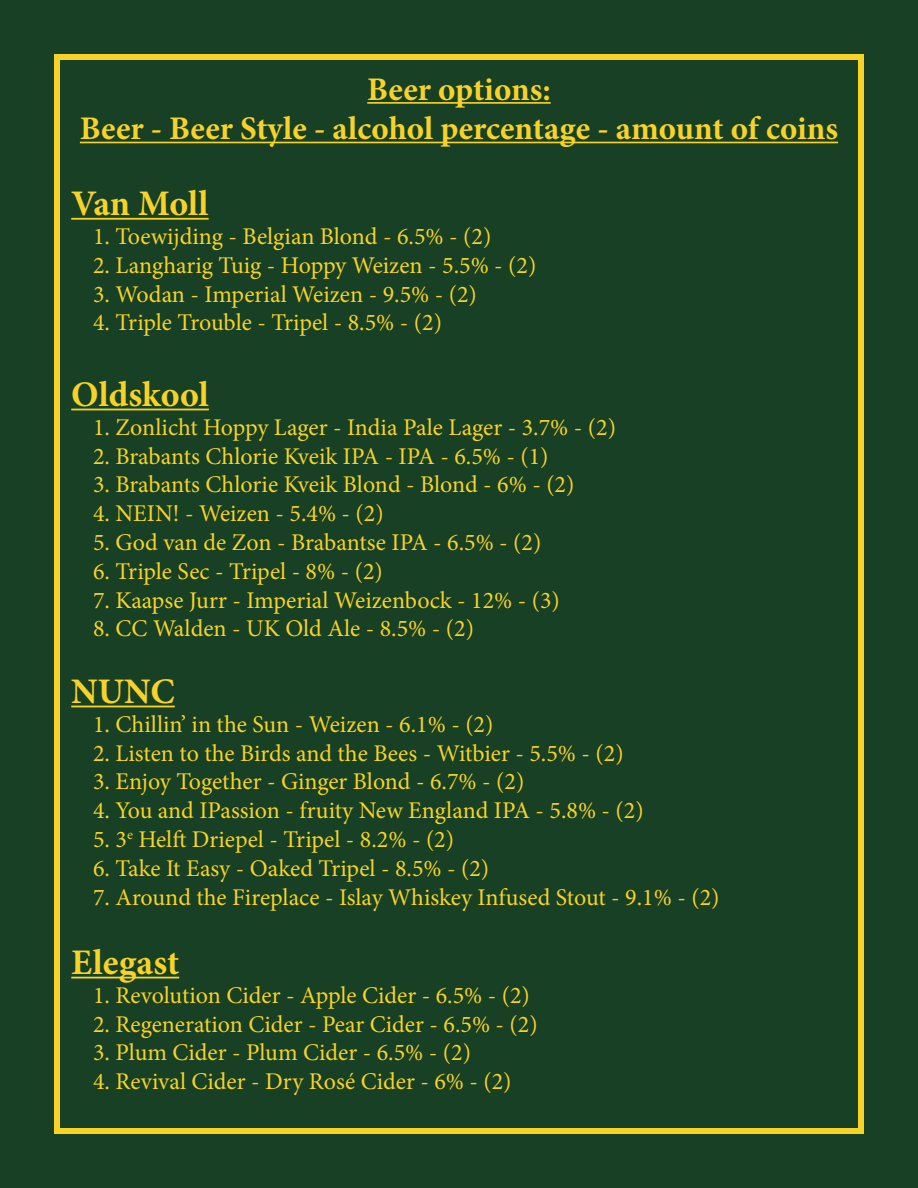
<style>
.page{position:relative;width:918px;height:1188px;background:#184025}
.page>*{position:absolute;margin:0;border:0;box-sizing:border-box;transform-origin:0 0}
.t1{font:700 36px "Minion Pro";color:#f7d328}
.t2{font:700 33px "Minion Pro";color:#f7d328}
.t3{font:24px "Minion Pro";color:#f7d328}
</style>
<div class="page">
<div style="left:54px;top:54px;width:810px;height:1080px;border:6px solid #f7d328"></div>
<hr style="left:71px;top:409px;width:138px;height:1px;background:#f7d328">
<hr style="left:71px;top:977px;width:108px;height:1px;background:#f7d328">
<hr style="left:71px;top:218px;width:138px;height:2px;background:#f7d328">
<hr style="left:71px;top:706px;width:104px;height:1px;background:#f7d328">
<hr style="left:367px;top:102px;width:184px;height:2px;background:#f7d328">
<hr style="left:80px;top:142px;width:758px;height:1px;background:#f7d328">
<p class="t2" style="left:367px;top:66px;width:185px">Beer options:</p>
<p class="t2" style="left:80px;top:105px;width:760px">Beer - Beer Style - alcohol percentage - amount of coins</p>
<p class="t1" style="left:71px;top:178px;width:139px">Van Moll</p>
<p class="t3" style="left:93px;top:220px;width:400px">1. Toewijding - Belgian Blond - 6.5% - (2)</p>
<p class="t3" style="left:93px;top:249px;width:445px">2. Langharig Tuig - Hoppy Weizen - 5.5% - (2)</p>
<p class="t3" style="left:93px;top:278px;width:385px">3. Wodan - Imperial Weizen - 9.5% - (2)</p>
<p class="t3" style="left:93px;top:307px;width:350px">4. Triple Trouble - Tripel - 8.5% - (2)</p>
<p class="t1" style="left:71px;top:369px;width:139px">Oldskool</p>
<p class="t3" style="left:93px;top:411px;width:524px">1. Zonlicht Hoppy Lager - India Pale Lager - 3.7% - (2)</p>
<p class="t3" style="left:93px;top:440px;width:457px">2. Brabants Chlorie Kveik IPA - IPA - 6.5% - (1)</p>
<p class="t3" style="left:93px;top:469px;width:483px">3. Brabants Chlorie Kveik Blond - Blond - 6% - (2)</p>
<p class="t3" style="left:93px;top:497px;width:292px">4. NEIN! - Weizen - 5.4% - (2)</p>
<p class="t3" style="left:93px;top:526px;width:450px">5. God van de Zon - Brabantse IPA - 6.5% - (2)</p>
<p class="t3" style="left:93px;top:555px;width:291px">6. Triple Sec - Tripel - 8% - (2)</p>
<p class="t3" style="left:93px;top:584px;width:468px">7. Kaapse Jurr - Imperial Weizenbock - 12% - (3)</p>
<p class="t3" style="left:93px;top:613px;width:382px">8. CC Walden - UK Old Ale - 8.5% - (2)</p>
<p class="t1" style="left:71px;top:666px;width:105px">NUNC</p>
<p class="t3" style="left:93px;top:708px;width:402px">1. Chillin’ in the Sun - Weizen - 6.1% - (2)</p>
<p class="t3" style="left:93px;top:737px;width:532px">2. Listen to the Birds and the Bees - Witbier - 5.5% - (2)</p>
<p class="t3" style="left:93px;top:766px;width:433px">3. Enjoy Together - Ginger Blond - 6.7% - (2)</p>
<p class="t3" style="left:93px;top:794px;width:552px">4. You and IPassion - fruity New England IPA - 5.8% - (2)</p>
<p class="t3" style="left:93px;top:823px;width:363px">5. 3<sup>e</sup> Helft Driepel - Tripel - 8.2% - (2)</p>
<p class="t3" style="left:93px;top:852px;width:398px">6. Take It Easy - Oaked Tripel - 8.5% - (2)</p>
<p class="t3" style="left:93px;top:881px;width:628px">7. Around the Fireplace - Islay Whiskey Infused Stout - 9.1% - (2)</p>
<p class="t1" style="left:71px;top:937px;width:109px">Elegast</p>
<p class="t3" style="left:93px;top:979px;width:438px">1. Revolution Cider - Apple Cider - 6.5% - (2)</p>
<p class="t3" style="left:93px;top:1008px;width:446px">2. Regeneration Cider - Pear Cider - 6.5% - (2)</p>
<p class="t3" style="left:93px;top:1037px;width:379px">3. Plum Cider - Plum Cider - 6.5% - (2)</p>
<p class="t3" style="left:93px;top:1065px;width:420px">4. Revival Cider - Dry Rosé Cider - 6% - (2)</p>
</div>
